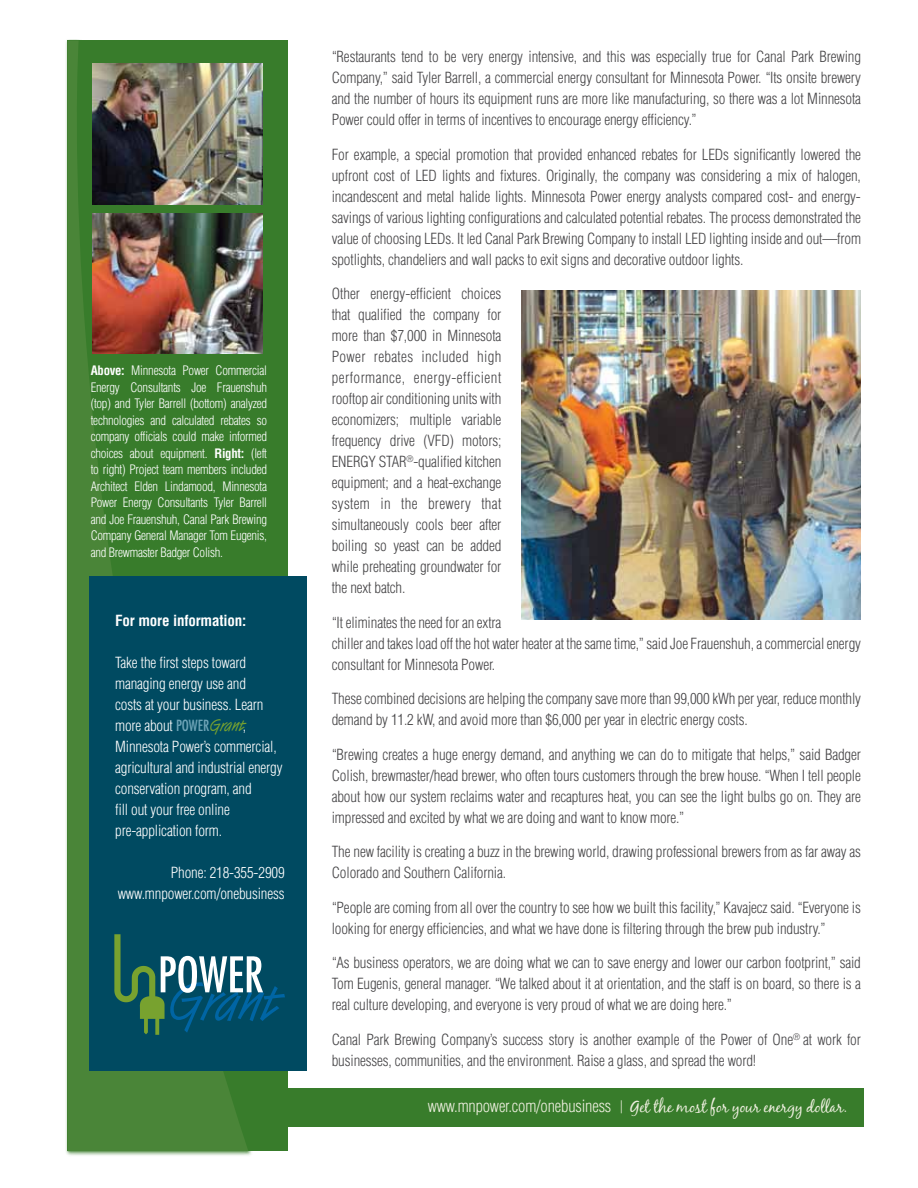
<style>
.page{position:relative;width:918px;height:1188px;background:#fff}
.page>*{position:absolute;margin:0;border:0;box-sizing:border-box;transform-origin:0 0}
.t1{font:16.5px "Black Jack";letter-spacing:-.01em;color:#eeefdf}
.t2{font:300 condensed 15px/21px "Helvetica";letter-spacing:-.01em;color:#464547;text-align:justify}
.t3{font:300 condensed 15px/21px "Helvetica";letter-spacing:-.01em;color:#fff}
.t4{font:700 condensed 15px "Helvetica";letter-spacing:-.01em;color:#fff}
.t5{font:300 condensed 12.75px/16.5px "Helvetica";letter-spacing:-.02em;color:#fff;text-align:justify}
.s1{font-weight:700}
.s2{font-family:"Futura";font-weight:400;color:#6ea4b7}
.s3{font-family:"Hand Stroke";font-weight:400;font-stretch:normal;font-size:19.5px;color:#78a22f}
.s4{font-family:"Helvetica";font-weight:300;font-stretch:condensed}
</style>
<div class="page">
<div style="left:96px;top:1088px;width:768px;height:38px;background:#387c2b"></div>
<div style="left:68px;top:40px;width:220px;height:1111px;background:#387c2b"></div>
<svg style="left:66px;top:40px;width:182px;height:1111px"></svg>
<img style="left:93px;top:64px;width:169px;height:141px">
<img style="left:93px;top:213px;width:169px;height:141px">
<img style="left:522px;top:291px;width:339px;height:329px">
<div style="left:89px;top:576px;width:217px;height:495px;background:#004a61"></div>
<svg style="left:114px;top:934px;width:171px;height:101px"></svg>
<p class="t5" style="left:91px;top:362px;width:178px"><span class="s1">Above:</span> Minnesota Power Commercial Energy Consultants Joe Frauenshuh (top) and Tyler Barrell (bottom) analyzed technologies and calculated rebates so company officials could make informed choices about equipment. <span class="s1">Right:</span> (left to right) Project team members included Architect Elden Lindamood, Minnesota Power Energy Consultants Tyler Barrell and Joe Frauenshuh, Canal Park Brewing Company General Manager Tom Eugenis, and Brewmaster Badger Colish.</p>
<p class="t4" style="left:115px;top:611px;width:133px">For more information:</p>
<p class="t3" style="left:115px;top:652px;width:169px">Take the first steps toward managing energy use and<br>costs at your business. Learn more about <span class="s2">POWER</span><span class="s3">Grant</span>,<br>Minnesota Power’s commercial, agricultural and industrial energy conservation program, and<br>fill out your free online pre-application form.</p>
<p class="t3" style="left:118px;top:862px;width:168px;text-align:right">Phone: 218-355-2909 www.mnpower.com/onebusiness</p>
<p class="t2" style="left:332px;top:46px;width:531px">“Restaurants tend to be very energy intensive, and this was especially true for Canal Park Brewing Company,” said Tyler Barrell, a commercial energy consultant for Minnesota Power. “Its onsite brewery and the number of hours its equipment runs are more like manufacturing, so there was a lot Minnesota Power could offer in terms of incentives to encourage energy efficiency.”</p>
<p class="t2" style="left:332px;top:144px;width:531px">For example, a special promotion that provided enhanced rebates for LEDs significantly lowered the upfront cost of LED lights and fixtures. Originally, the company was considering a mix of halogen, incandescent and metal halide lights. Minnesota Power energy analysts compared cost- and energy&shy;savings of various lighting configurations and calculated potential rebates. The process demonstrated the value of choosing LEDs. It led Canal Park Brewing Company to install LED lighting inside and out—from spotlights, chandeliers and wall packs to exit signs and decorative outdoor lights.</p>
<p class="t2" style="left:332px;top:283px;width:171px">Other energy-efficient choices that qualified the company for more than $7,000 in Minnesota Power rebates included high performance, energy-efficient rooftop air conditioning units with economizers; multiple variable frequency drive (VFD) motors; ENERGY STAR<sup>®</sup>-qualified kitchen equipment; and a heat-exchange system in the brewery that simultaneously cools beer after boiling so yeast can be added while preheating groundwater for the next batch.</p>
<p class="t2" style="left:332px;top:612px;width:531px;text-align:left">“It eliminates the need for an extra<br>chiller and takes load off the hot water heater at the same time,” said Joe Frauenshuh, a commercial energy consultant for Minnesota Power.</p>
<p class="t2" style="left:332px;top:688px;width:531px">These combined decisions are helping the company save more than 99,000 kWh per year, reduce monthly demand by 11.2 kW, and avoid more than $6,000 per year in electric energy costs.</p>
<p class="t2" style="left:332px;top:744px;width:531px">“Brewing creates a huge energy demand, and anything we can do to mitigate that helps,” said Badger Colish, brewmaster/head brewer, who often tours customers through the brew house. “When I tell people about how our system reclaims water and recaptures heat, you can see the light bulbs go on. They are impressed and excited by what we are doing and want to know more.”</p>
<p class="t2" style="left:332px;top:841px;width:531px">The new facility is creating a buzz in the brewing world, drawing professional brewers from as far away as<br>Colorado and Southern California.</p>
<p class="t2" style="left:332px;top:897px;width:531px">“People are coming from all over the country to see how we built this facility,” Kavajecz said. “Everyone is looking for energy efficiencies, and what we have done is filtering through the brew pub industry.”</p>
<p class="t2" style="left:332px;top:952px;width:531px">“As business operators, we are doing what we can to save energy and lower our carbon footprint,” said Tom Eugenis, general manager. “We talked about it at orientation, and the staff is on board, so there is a real culture developing, and everyone is very proud of what we are doing here.”</p>
<p class="t2" style="left:332px;top:1029px;width:531px">Canal Park Brewing Company’s success story is another example of the Power of One<sup>®</sup> at work for businesses, communities, and the environment. Raise a glass, and spread the word!</p>
<p class="t1" style="left:428px;top:1097px;width:421px"><span class="s4">www.mnpower.com/onebusiness</span> | Get the most for your energy dollar.</p>
</div>
